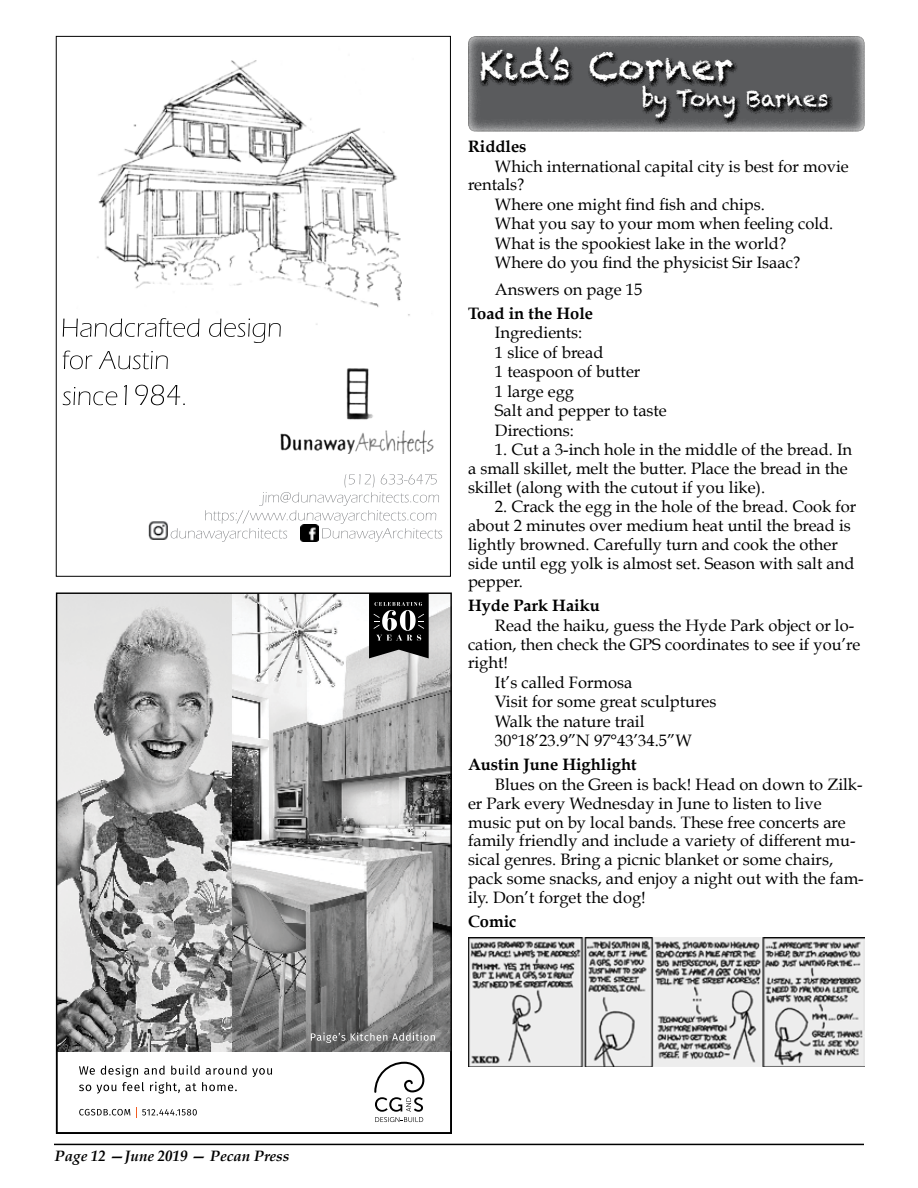
<style>
.page{position:relative;width:918px;height:1188px;background:#fff}
.page>*{position:absolute;margin:0;border:0;box-sizing:border-box;transform-origin:0 0}
.t1{font:37.5px "Chalkduster";letter-spacing:.01em;color:#fff}
.t2{font:22.5px "Chalkduster";color:#fff}
.t3{font:16.5px/18.8px "Book Antiqua";color:#000}
.t4{font:700 16.5px "Book Antiqua";color:#000}
.t5{font:italic 700 15px "Book Antiqua";color:#000}
</style>
<div class="page">
<hr style="left:54px;top:1144px;width:810px;height:1px;background:#000">
<img style="left:58px;top:595px;width:392px;height:455px">
<svg style="left:79px;top:1065px;width:193px;height:29px"></svg>
<svg style="left:79px;top:1109px;width:51px;height:7px"></svg>
<svg style="left:136px;top:1107px;width:61px;height:11px"></svg>
<svg style="left:311px;top:1032px;width:124px;height:11px"></svg>
<svg style="left:374px;top:1062px;width:50px;height:60px"></svg>
<svg style="left:369px;top:595px;width:60px;height:63px;background:#303030"></svg>
<svg style="left:171px;top:474px;width:271px;height:68px"></svg>
<img style="left:97px;top:60px;width:313px;height:265px">
<img style="left:280px;top:368px;width:154px;height:85px">
<img style="left:301px;top:524px;width:17px;height:18px">
<img style="left:148px;top:521px;width:20px;height:19px">
<svg style="left:63px;top:318px;width:218px;height:25px"></svg>
<svg style="left:63px;top:351px;width:105px;height:18px"></svg>
<svg style="left:63px;top:387px;width:54px;height:18px"></svg>
<svg style="left:124px;top:385px;width:61px;height:20px"></svg>
<div style="left:466px;top:35px;width:400px;height:97px;background:#fff;opacity:.9"></div>
<svg style="left:479px;top:46px;width:354px;height:78px;background:#4c4c4e"></svg>
<img style="left:469px;top:937px;width:395px;height:130px">
<p class="t5" style="left:55px;top:1147px;width:236px">Page 12 —June 2019 — Pecan Press</p>
<h1 class="t1" style="left:480px;top:44px;width:255px">Kid’s Corner</h1>
<h2 class="t2" style="left:642px;top:85px;width:188px">by Tony Barnes</h2>
<p class="t4" style="left:468px;top:137px;width:60px">Riddles</p>
<p class="t3" style="left:495px;top:157px;width:355px">Which international capital city is best for movie</p>
<p class="t3" style="left:468px;top:175px;width:58px">rentals?</p>
<p class="t3" style="left:495px;top:195px;width:271px">Where one might find fish and chips.</p>
<p class="t3" style="left:495px;top:214px;width:340px">What you say to your mom when feeling cold.</p>
<p class="t3" style="left:495px;top:234px;width:293px">What is the spookiest lake in the world?</p>
<p class="t3" style="left:495px;top:253px;width:307px">Where do you find the physicist Sir Isaac?</p>
<p class="t3" style="left:495px;top:280px;width:149px">Answers on page 15</p>
<p class="t4" style="left:468px;top:303px;width:127px">Toad in the Hole</p>
<p class="t3" style="left:495px;top:323px;width:173px;line-height:19.5px">Ingredients:<br>1 slice of bread<br>1 teaspoon of butter<br>1 large egg<br>Salt and pepper to taste<br>Directions:</p>
<p class="t3" style="left:468px;top:440px;width:386px;text-indent:27px">1. Cut a 3-inch hole in the middle of the bread. In a small skillet, melt the butter. Place the bread in the skillet (along with the cutout if you like).</p>
<p class="t3" style="left:468px;top:497px;width:390px;text-indent:27px">2. Crack the egg in the hole of the bread. Cook for about 2 minutes over medium heat until the bread is lightly browned. Carefully turn and cook the other side until egg yolk is almost set. Season with salt and pepper.</p>
<p class="t4" style="left:468px;top:596px;width:133px">Hyde Park Haiku</p>
<p class="t3" style="left:495px;top:616px;width:361px">Read the haiku, guess the Hyde Park object or lo-</p>
<p class="t3" style="left:468px;top:635px;width:394px">cation, then check the GPS coordinates to see if you’re</p>
<p class="t3" style="left:468px;top:654px;width:42px">right!</p>
<p class="t3" style="left:495px;top:673px;width:139px">It’s called Formosa</p>
<p class="t3" style="left:495px;top:693px;width:223px">Visit for some great sculptures</p>
<p class="t3" style="left:495px;top:712px;width:151px">Walk the nature trail</p>
<p class="t3" style="left:495px;top:732px;width:198px">30°18’23.9”N 97°43’34.5”W</p>
<p class="t4" style="left:468px;top:755px;width:170px">Austin June Highlight</p>
<p class="t3" style="left:468px;top:775px;width:397px;text-indent:27px">Blues on the Green is back! Head on down to Zilk&shy;er Park every Wednesday in June to listen to live music put on by local bands. These free concerts are family friendly and include a variety of different mu&shy;sical genres. Bring a picnic blanket or some chairs, pack some snacks, and enjoy a night out with the fam&shy;ily. Don’t forget the dog!</p>
<p class="t4" style="left:468px;top:911px;width:50px">Comic</p>
</div>
